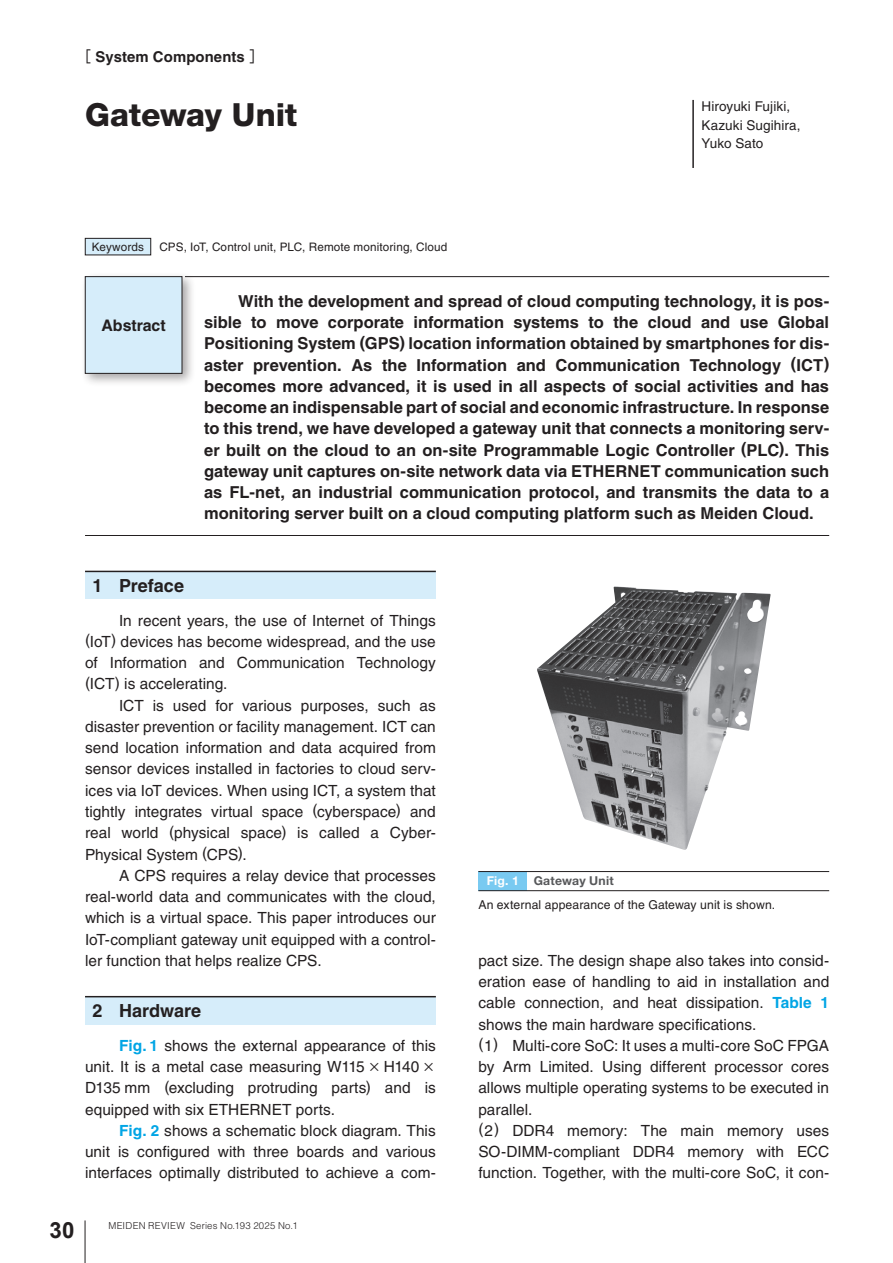
<style>
.page{position:relative;width:893px;height:1263px;background:#fff}
.page>*{position:absolute;margin:0;border:0;box-sizing:border-box;transform-origin:0 0}
._2_論文タイトル{font:800 31.95px "Helvetica Neue LT Std";letter-spacing:-.005em;color:#231f20}
.t1{font:700 22.35px "Arial";color:#231f20}
._3_大見出しタイトル{font:700 18px "Helvetica LT Std";color:#231f20}
.a_abstract_本文{font:700 16.5px/21.3px "Helvetica LT Std";color:#231f20;text-align:justify}
.t2{font:700 15.9px "Helvetica LT Std";color:#231f20}
.b_本文{font:15.45px/21.3px "Helvetica LT Std";letter-spacing:.005em;color:#231f20;text-align:justify}
.b_本文__1{font:15.45px/21.3px "Helvetica LT Std";letter-spacing:.005em;color:#231f20;text-align:justify}
._1_特集小見出し{font:700 14.85px "Helvetica LT Std";letter-spacing:.005em;color:#231f20}
.著者名{font:13.5px "Helvetica LT Std";letter-spacing:.005em;color:#231f20}
.図表キャプション_サブ{font:12.15px "Helvetica LT Std";letter-spacing:.01em;color:#231f20}
.図表キャプション{font:700 12.15px "Helvetica Neue LT Std";letter-spacing:.02em;color:#57585a}
.図表キャプション_数字{font:700 12.15px "Helvetica Neue LT Std";color:#fff}
.keyword本文{font:11.7px "Helvetica LT Std";letter-spacing:.01em;color:#231f20}
.keyword{font:11.7px "Helvetica LT Std";letter-spacing:.01em;color:#231f20}
.t3{font:300 9.6px "Helvetica LT Std";letter-spacing:.02em;color:#231f20}
.s1{font-family:"Gothic MB101 Pr 6 N";font-weight:400}
.s2{font-weight:700;color:#00a5e5}
.s3{font-family:"Gothic BBB Pr 6 N";font-weight:500;font-size:13.8px}
</style>
<div class="page">
<hr style="left:85px;top:1220px;width:1px;height:43px;background:#231f20">
<div style="left:85px;top:571px;width:351px;height:28px;background:#d6edfa"></div>
<hr style="left:85px;top:571px;width:351px;height:1px;background:#231f20">
<div style="left:85px;top:997px;width:351px;height:27px;background:#d6edfa"></div>
<hr style="left:85px;top:996px;width:351px;height:1px;background:#231f20">
<hr style="left:692px;top:100px;width:2px;height:68px;background:#231f20">
<div style="left:85px;top:238px;width:66px;height:17px;background:#d6edfa"></div>
<div style="left:85px;top:238px;width:66px;height:17px;border:1px solid #231f20"></div>
<div style="left:80px;top:272px;width:115px;height:115px;background:#231f20;opacity:.4"></div>
<div style="left:85px;top:277px;width:97px;height:96px;background:#d6edfa"></div>
<div style="left:85px;top:276px;width:97px;height:98px;border:1px solid #231f20"></div>
<hr style="left:185px;top:276px;width:644px;height:1px;background:#231f20">
<hr style="left:85px;top:535px;width:744px;height:1px;background:#231f20">
<img style="left:537px;top:586px;width:234px;height:264px">
<div style="left:478px;top:871px;width:49px;height:20px;background:#79caf1"></div>
<hr style="left:478px;top:890px;width:351px;height:1px;background:#231f20">
<hr style="left:478px;top:871px;width:351px;height:1px;background:#231f20">
<p class="_1_特集小見出し" style="left:77px;top:48px;width:189px"><span class="s1">［</span> System Components <span class="s1">］</span></p>
<p class="_2_論文タイトル" style="left:85px;top:96px;width:214px">Gateway Unit</p>
<p class="著者名" style="left:702px;top:99px;width:90px">Hiroyuki Fujiki,</p>
<p class="著者名" style="left:702px;top:117px;width:100px">Kazuki Sugihira,</p>
<p class="著者名" style="left:702px;top:135px;width:63px">Yuko Sato</p>
<p class="keyword" style="left:92px;top:240px;width:54px">Keywords</p>
<p class="keyword本文" style="left:159px;top:240px;width:289px">CPS, IoT, Control unit, PLC, Remote monitoring, Cloud</p>
<p class="t2" style="left:101px;top:315px;width:66px">Abstract</p>
<p class="a_abstract_本文" style="left:204px;top:290px;width:627px;text-indent:34px">With the development and spread of cloud computing technology, it is pos&shy;sible to move corporate information systems to the cloud and use Global Positioning System (GPS) location information obtained by smartphones for dis&shy;aster prevention. As the Information and Communication Technology (ICT) becomes more advanced, it is used in all aspects of social activities and has become an indispensable part of social and economic infrastructure. In response to this trend, we have developed a gateway unit that connects a monitoring serv&shy;er built on the cloud to an on-site Programmable Logic Controller (PLC). This gateway unit captures on-site network data via ETHERNET communication such as FL-net, an industrial communication protocol, and transmits the data to a monitoring server built on a cloud computing platform such as Meiden Cloud.</p>
<p class="_3_大見出しタイトル" style="left:92px;top:575px;width:93px">1 Preface</p>
<p class="b_本文" style="left:85px;top:609px;width:352px;text-indent:34px">In recent years, the use of Internet of Things (IoT) devices has become widespread, and the use of Information and Communication Technology (ICT) is accelerating.</p>
<p class="b_本文" style="left:85px;top:695px;width:352px;text-indent:34px">ICT is used for various purposes, such as disaster prevention or facility management. ICT can send location information and data acquired from sensor devices installed in factories to cloud serv&shy;ices via IoT devices. When using ICT, a system that tightly integrates virtual space (cyberspace) and real world (physical space) is called a Cyber-Physical System (CPS).</p>
<p class="b_本文" style="left:85px;top:865px;width:352px;text-indent:34px">A CPS requires a relay device that processes real-world data and communicates with the cloud, which is a virtual space. This paper introduces our IoT-compliant gateway unit equipped with a control&shy;ler function that helps realize CPS.</p>
<p class="_3_大見出しタイトル" style="left:92px;top:1000px;width:110px">2 Hardware</p>
<p class="b_本文" style="left:85px;top:1035px;width:352px;text-indent:34px"><span class="s2">Fig. 1</span> shows the external appearance of this unit. It is a metal case measuring W115 <span class="s3">×</span> H140 <span class="s3">× </span>D135 mm (excluding protruding parts) and is equipped with six ETHERNET ports.</p>
<p class="b_本文" style="left:85px;top:1120px;width:352px;text-indent:34px"><span class="s2">Fig. 2</span> shows a schematic block diagram. This unit is configured with three boards and various interfaces optimally distributed to achieve a com-</p>
<h2 class="t1" style="left:50px;top:1214px;width:26px">30</h2>
<p class="t3" style="left:108px;top:1219px;width:191px">MEIDEN REVIEW Series No.193 2025 No.1</p>
<p class="図表キャプション_数字" style="left:487px;top:874px;width:34px">Fig. 1</p>
<p class="図表キャプション" style="left:534px;top:874px;width:82px">Gateway Unit</p>
<p class="図表キャプション_サブ" style="left:478px;top:897px;width:298px">An external appearance of the Gateway unit is shown.</p>
<p class="b_本文" style="left:478px;top:950px;width:352px">pact size. The design shape also takes into consid&shy;eration ease of handling to aid in installation and cable connection, and heat dissipation. <span class="s2">Table 1 </span>shows the main hardware specifications.</p>
<p class="b_本文__1" style="left:478px;top:1035px;width:352px">(1) Multi-core SoC: It uses a multi-core SoC FPGA by Arm Limited. Using different processor cores allows multiple operating systems to be executed in parallel.</p>
<p class="b_本文__1" style="left:478px;top:1120px;width:352px">(2) DDR4 memory: The main memory uses SO-DIMM-compliant DDR4 memory with ECC function. Together, with the multi-core SoC, it con-</p>
</div>
